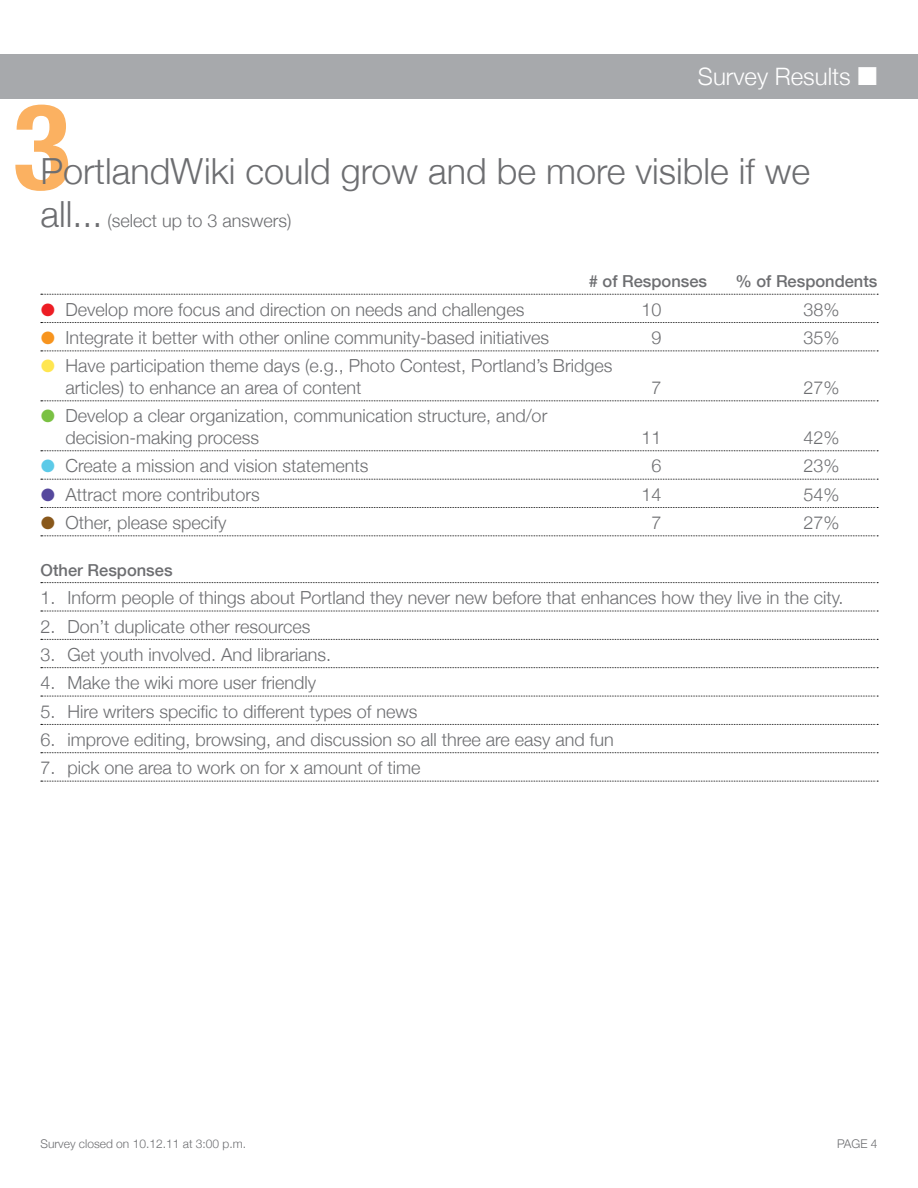
<style>
.page{position:relative;width:918px;height:1188px;background:#fff}
.page>*{position:absolute;margin:0;border:0;box-sizing:border-box;transform-origin:0 0}
.t1{font:700 condensed 120px "Helvetica Neue";color:#fbb161}
.t2{font:300 36px "Helvetica Neue";color:#6d6e71}
.t3{font:300 24px "Helvetica Neue";color:#fff}
.t4{font:300 18px/21.6px "Helvetica Neue";color:#6d6e71}
.t5{font:500 16.5px "Helvetica Neue";color:#6d6e71}
.t6{font:300 12px "Helvetica Neue";color:#6d6e71}
.s1{font-family:"European Pi Three";font-weight:400}
.s2{font-size:36px}
.s3{font-family:"European Pi Three";font-weight:400;color:#ed1d24}
.s4{font-family:"European Pi Three";font-weight:400;color:#f7941e}
.s5{font-family:"European Pi Three";font-weight:400;color:#ffe650}
.s6{font-family:"European Pi Three";font-weight:400;color:#7ac143}
.s7{font-family:"European Pi Three";font-weight:400;color:#5ccae8}
.s8{font-family:"European Pi Three";font-weight:400;color:#55489d}
.s9{font-family:"European Pi Three";font-weight:400;color:#89581b}
</style>
<div class="page">
<div style="left:0;top:54px;width:918px;height:45px;background:#a7a9ac"></div>
<svg style="left:41px;top:294px;width:837px;height:1px"></svg>
<svg style="left:41px;top:322px;width:837px;height:1px"></svg>
<svg style="left:41px;top:351px;width:837px;height:1px"></svg>
<svg style="left:41px;top:400px;width:837px;height:1px"></svg>
<svg style="left:41px;top:450px;width:837px;height:1px"></svg>
<svg style="left:41px;top:479px;width:837px;height:1px"></svg>
<svg style="left:41px;top:507px;width:837px;height:1px"></svg>
<svg style="left:41px;top:535px;width:837px;height:1px"></svg>
<svg style="left:41px;top:582px;width:837px;height:1px"></svg>
<svg style="left:41px;top:611px;width:837px;height:1px"></svg>
<svg style="left:41px;top:639px;width:837px;height:1px"></svg>
<svg style="left:41px;top:667px;width:837px;height:1px"></svg>
<svg style="left:41px;top:696px;width:837px;height:1px"></svg>
<svg style="left:41px;top:724px;width:837px;height:1px"></svg>
<svg style="left:41px;top:752px;width:837px;height:1px"></svg>
<svg style="left:41px;top:781px;width:837px;height:1px"></svg>
<h3 class="t3" style="left:698px;top:62px;width:181px">Survey Results <span class="s1">M</span></h3>
<h1 class="t1" style="left:13px;top:74px;width:59px">3</h1>
<h2 class="t2" style="left:40px;top:149px;width:771px">PortlandWiki could grow and be more visible if we</h2>
<p class="t4" style="left:40px;top:209px;width:253px"><span class="s2">all...</span> (select up to 3 answers)</p>
<p class="t5" style="left:589px;top:272px;width:120px"># of Responses</p>
<p class="t5" style="left:735px;top:272px;width:144px">% of Respondents</p>
<p class="t4" style="left:40px;top:298px;width:485px"><span class="s3">P</span> Develop more focus and direction on needs and challenges</p>
<p class="t4" style="left:641px;top:298px;width:22px">10</p>
<p class="t4" style="left:803px;top:298px;width:38px">38%</p>
<p class="t4" style="left:40px;top:326px;width:510px"><span class="s4">P</span> Integrate it better with other online community-based initiatives</p>
<p class="t4" style="left:651px;top:326px;width:12px">9</p>
<p class="t4" style="left:803px;top:326px;width:38px">35%</p>
<p class="t4" style="left:66px;top:355px;width:548px;text-indent:-25px"><span class="s5">P</span> Have participation theme days (e.g., Photo Contest, Portland’s Bridges articles) to enhance an area of content</p>
<p class="t4" style="left:651px;top:376px;width:12px">7</p>
<p class="t4" style="left:803px;top:376px;width:38px">27%</p>
<p class="t4" style="left:66px;top:405px;width:483px;text-indent:-25px"><span class="s6">P</span> Develop a clear organization, communication structure, and/or decision-making process</p>
<p class="t4" style="left:641px;top:426px;width:22px">11</p>
<p class="t4" style="left:803px;top:426px;width:38px">42%</p>
<p class="t4" style="left:40px;top:455px;width:330px"><span class="s7">P</span> Create a mission and vision statements</p>
<p class="t4" style="left:651px;top:455px;width:12px">6</p>
<p class="t4" style="left:803px;top:455px;width:38px">23%</p>
<p class="t4" style="left:40px;top:483px;width:221px"><span class="s8">P</span> Attract more contributors</p>
<p class="t4" style="left:641px;top:483px;width:22px">14</p>
<p class="t4" style="left:803px;top:483px;width:38px">54%</p>
<p class="t4" style="left:40px;top:511px;width:188px"><span class="s9">P</span> Other, please specify</p>
<p class="t4" style="left:651px;top:511px;width:12px">7</p>
<p class="t4" style="left:803px;top:511px;width:38px">27%</p>
<p class="t5" style="left:40px;top:560px;width:134px">Other Responses</p>
<p class="t4" style="left:40px;top:587px;width:804px">1. Inform people of things about Portland they never new before that enhances how they live in the city.</p>
<p class="t4" style="left:40px;top:615px;width:272px">2. Don’t duplicate other resources</p>
<p class="t4" style="left:40px;top:643px;width:292px">3. Get youth involved. And librarians.</p>
<p class="t4" style="left:40px;top:672px;width:277px">4. Make the wiki more user friendly</p>
<p class="t4" style="left:40px;top:700px;width:379px">5. Hire writers specific to different types of news</p>
<p class="t4" style="left:40px;top:728px;width:575px">6. improve editing, browsing, and discussion so all three are easy and fun</p>
<p class="t4" style="left:40px;top:757px;width:382px">7. pick one area to work on for x amount of time</p>
<p class="t6" style="left:40px;top:1136px;width:207px">Survey closed on 10.12.11 at 3:00 p.m.</p>
<p class="t6" style="left:837px;top:1136px;width:42px">PAGE 4</p>
</div>
